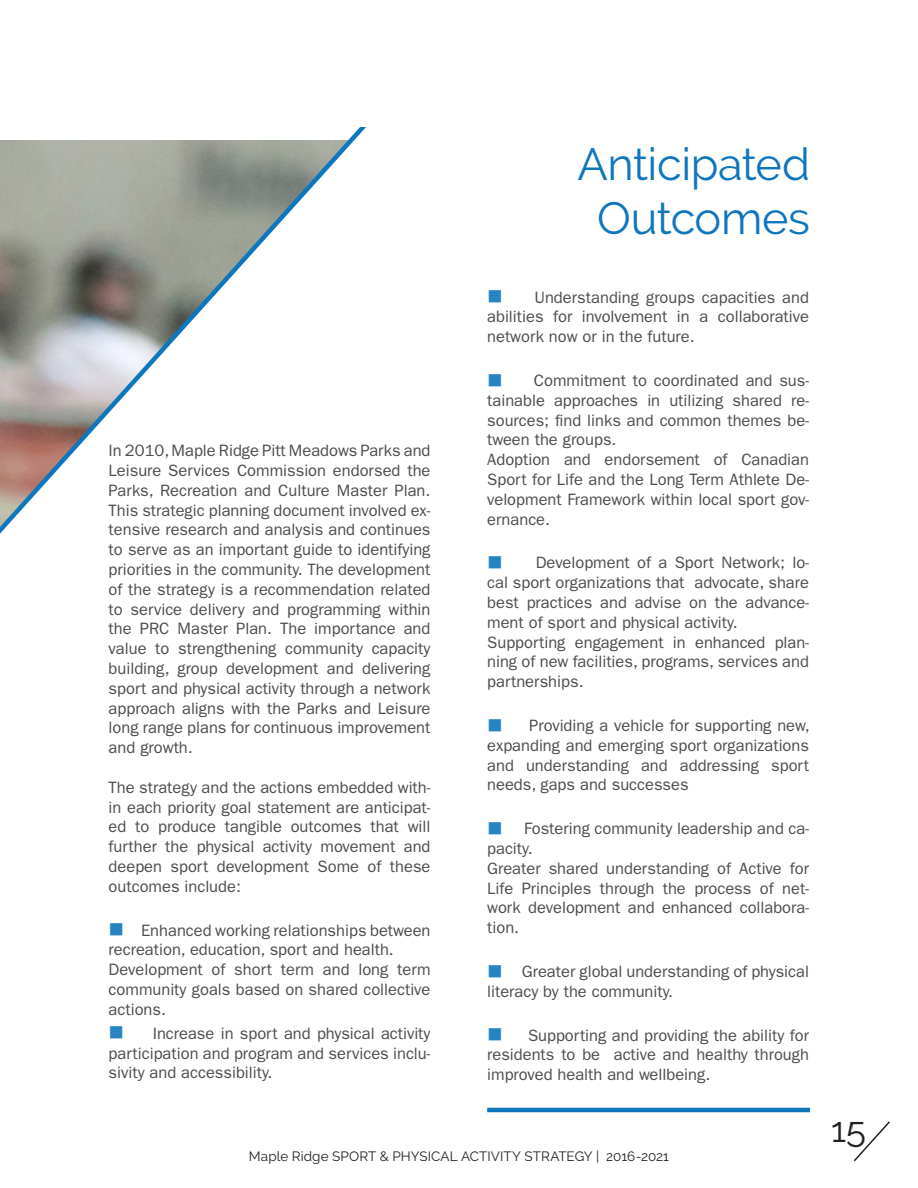
<style>
.page{position:relative;width:918px;height:1188px;background:#fff}
.page>*{position:absolute;margin:0;border:0;box-sizing:border-box;transform-origin:0 0}
.t1{font:45px "Raleway";letter-spacing:-.01em;color:#0e76bc}
.t2{font:35.1px "Raleway";color:#231f20}
.t3{font:16.5px/19.8px "ITC Franklin Gothic Std";color:#4b4c4d;text-align:justify}
.t4{font:13.5px "Raleway";letter-spacing:.005em;color:#231f20}
.s1{color:#2684c3}
</style>
<div class="page">
<svg style="left:853px;top:1121px;width:37px;height:41px"></svg>
<svg style="left:0;top:127px;width:366px;height:407px"></svg>
<hr style="left:487px;top:1108px;width:323px;height:4px;background:#0e76bc">
<p class="t3" style="left:109px;top:441px;width:323px">In 2010, Maple Ridge Pitt Meadows Parks and Leisure Services Commission endorsed the Parks, Recreation and Culture Master Plan.<br>This strategic planning document involved ex&shy;tensive research and analysis and continues to serve as an important guide to identifying priorities in the community. The development of the strategy is a recommendation related to service delivery and programming within the PRC Master Plan. The importance and value to strengthening community capacity building, group development and delivering sport and physical activity through a network approach aligns with the Parks and Leisure long range plans for continuous improvement and growth.</p>
<p class="t3" style="left:109px;top:778px;width:323px">The strategy and the actions embedded with&shy;in each priority goal statement are anticipat&shy;ed to produce tangible outcomes that will further the physical activity movement and deepen sport development Some of these outcomes include:</p>
<p class="t3" style="left:109px;top:920px;width:323px"><span class="s1">■</span> Enhanced working relationships between recreation, education, sport and health.</p>
<p class="t3" style="left:109px;top:960px;width:323px">Development of short term and long term community goals based on shared collective actions.</p>
<p class="t3" style="left:109px;top:1024px;width:323px"><span class="s1">■</span> Increase in sport and physical activity participation and program and services inclu&shy;sivity and accessibility.</p>
<p class="t1" style="left:578px;top:138px;width:234px">Anticipated</p>
<p class="t1" style="left:597px;top:192px;width:214px">Outcomes</p>
<p class="t3" style="left:487px;top:287px;width:323px"><span class="s1">■</span> Understanding groups capacities and abilities for involvement in a collaborative network now or in the future.</p>
<p class="t3" style="left:487px;top:371px;width:323px"><span class="s1">■</span> Commitment to coordinated and sus&shy;tainable approaches in utilizing shared re&shy;sources; find links and common themes be&shy;tween the groups.</p>
<p class="t3" style="left:487px;top:450px;width:323px">Adoption and endorsement of Canadian Sport for Life and the Long Term Athlete De&shy;velopment Framework within local sport gov&shy;ernance.</p>
<p class="t3" style="left:487px;top:553px;width:323px"><span class="s1">■</span> Development of a Sport Network; lo&shy;cal sport organizations that advocate, share best practices and advise on the advance&shy;ment of sport and physical activity.</p>
<p class="t3" style="left:487px;top:632px;width:323px">Supporting engagement in enhanced plan&shy;ning of new facilities, programs, services and partnerships.</p>
<p class="t3" style="left:487px;top:716px;width:324px"><span class="s1">■</span> Providing a vehicle for supporting new, expanding and emerging sport organizations and understanding and addressing sport needs, gaps and successes</p>
<p class="t3" style="left:487px;top:819px;width:323px"><span class="s1">■</span> Fostering community leadership and ca&shy;pacity.</p>
<p class="t3" style="left:487px;top:859px;width:323px">Greater shared understanding of Active for Life Principles through the process of net&shy;work development and enhanced collabora&shy;tion.</p>
<p class="t3" style="left:487px;top:962px;width:323px"><span class="s1">■</span> Greater global understanding of physical literacy by the community.</p>
<p class="t3" style="left:487px;top:1025px;width:323px"><span class="s1">■</span> Supporting and providing the ability for residents to be active and healthy through improved health and wellbeing.</p>
<p class="t4" style="left:249px;top:1148px;width:422px">Maple Ridge SPORT &amp; PHYSICAL ACTIVITY STRATEGY | 2016-2021</p>
<h2 class="t2" style="left:831px;top:1109px;width:36px">15</h2>
</div>
